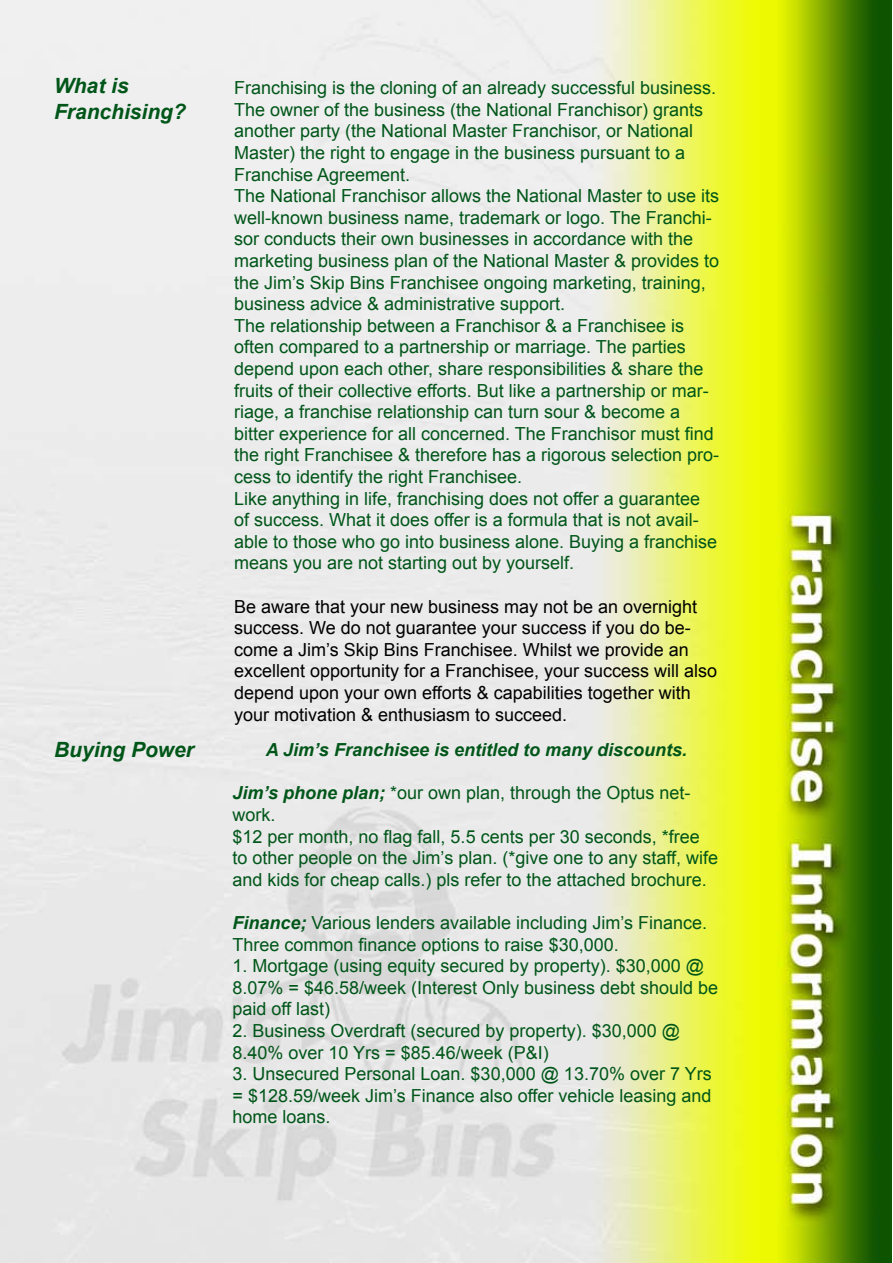
<style>
.page{position:relative;width:893px;height:1263px;background:#fff}
.page>*{position:absolute;margin:0;border:0;box-sizing:border-box;transform-origin:0 0}
.t1{font:italic 700 21px/25.2px "Arial";color:#005619}
.t2{font:18px/21.6px "Arial";color:#005619}
.t3{font:18px/21.6px "Arial";color:#000}
.t4{font:italic 700 18px "Arial";color:#005619}
.s1{font-weight:700;font-style:italic}
</style>
<div class="page">
<img style="left:0;top:0;width:892px;height:1263px">
<p class="t1" style="left:54px;top:74px;width:133px">What is<br>Franchising?</p>
<p class="t1" style="left:54px;top:738px;width:142px">Buying Power</p>
<p class="t2" style="left:234px;top:77px;width:487px">Franchising is the cloning of an already successful business.<br>The owner of the business (the National Franchisor) grants another party (the National Master Franchisor, or National Master) the right to engage in the business pursuant to a Franchise Agreement.<br>The National Franchisor allows the National Master to use its well-known business name, trademark or logo. The Franchi&shy;sor conducts their own businesses in accordance with the marketing business plan of the National Master &amp; provides to the Jim’s Skip Bins Franchisee ongoing marketing, training, business advice &amp; administrative support.<br>The relationship between a Franchisor &amp; a Franchisee is often compared to a partnership or marriage. The parties depend upon each other, share responsibilities &amp; share the fruits of their collective efforts. But like a partnership or mar&shy;riage, a franchise relationship can turn sour &amp; become a bitter experience for all concerned. The Franchisor must find the right Franchisee &amp; therefore has a rigorous selection pro&shy;cess to identify the right Franchisee.<br>Like anything in life, franchising does not offer a guarantee of success. What it does offer is a formula that is not avail&shy;able to those who go into business alone. Buying a franchise means you are not starting out by yourself.</p>
<p class="t3" style="left:234px;top:596px;width:485px">Be aware that your new business may not be an overnight success. We do not guarantee your success if you do be&shy;come a Jim’s Skip Bins Franchisee. Whilst we provide an excellent opportunity for a Franchisee, your success will also depend upon your own efforts &amp; capabilities together with your motivation &amp; enthusiasm to succeed.</p>
<p class="t4" style="left:266px;top:738px;width:423px">A Jim’s Franchisee is entitled to many discounts.</p>
<p class="t2" style="left:232px;top:782px;width:487px"><span class="s1">Jim’s phone plan;</span> *our own plan, through the Optus net&shy;work.<br>$12 per month, no flag fall, 5.5 cents per 30 seconds, *free to other people on the Jim’s plan. (*give one to any staff, wife and kids for cheap calls.) pls refer to the attached brochure.</p>
<p class="t2" style="left:232px;top:912px;width:476px"><span class="s1">Finance;</span> Various lenders available including Jim’s Finance.<br>Three common finance options to raise $30,000.</p>
<p class="t2" style="left:232px;top:955px;width:487px">1. Mortgage (using equity secured by property). $30,000 @<br>8.07% = $46.58/week (Interest Only business debt should be paid off last)</p>
<p class="t2" style="left:232px;top:1020px;width:449px">2. Business Overdraft (secured by property). $30,000 @<br>8.40% over 10 Yrs = $85.46/week (P&amp;I)</p>
<p class="t2" style="left:232px;top:1063px;width:481px;text-align:justify">3. Unsecured Personal Loan. $30,000 @ 13.70% over 7 Yrs = $128.59/week Jim’s Finance also offer vehicle leasing and home loans.</p>
</div>
